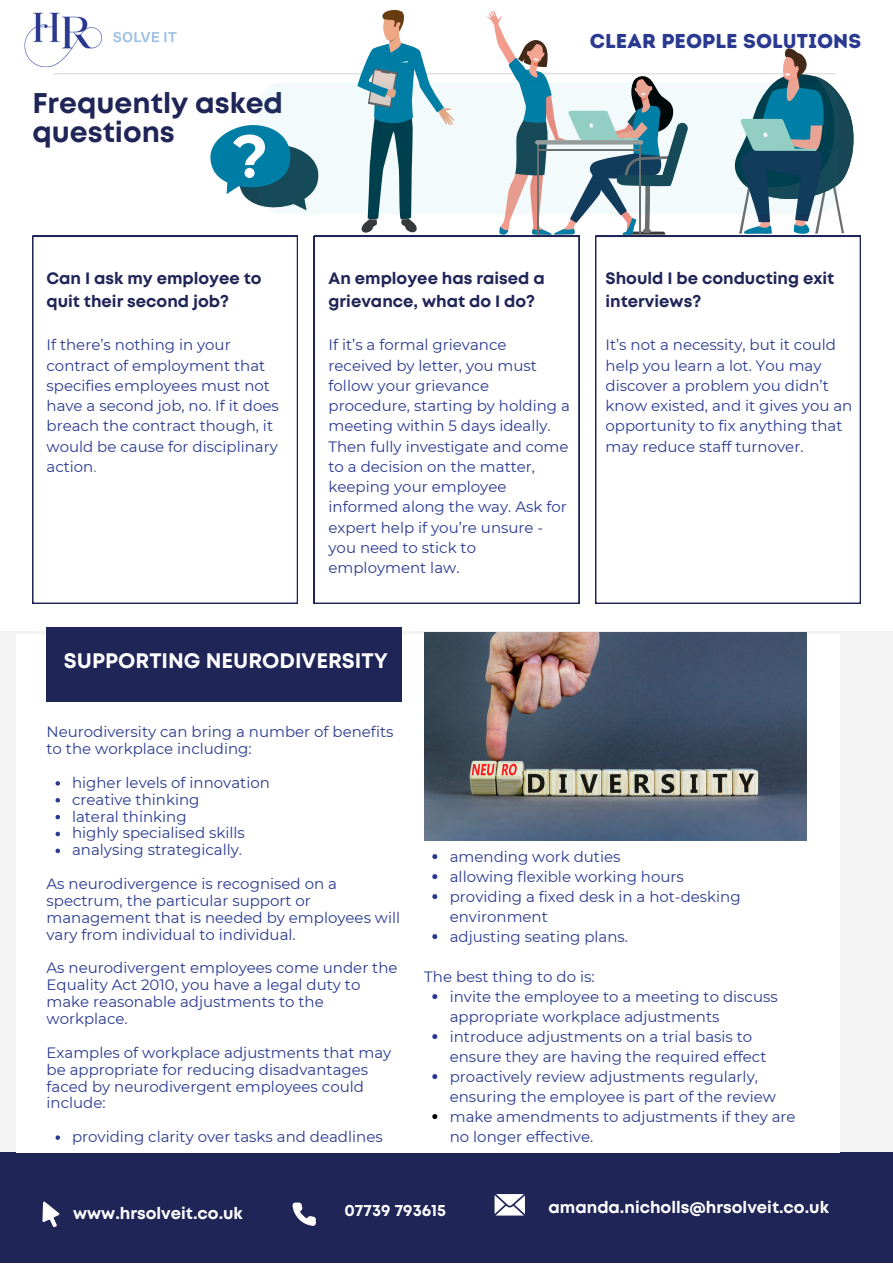
<style>
.page{position:relative;width:893px;height:1264px;background:#fff}
.page>*{position:absolute;margin:0;border:0;box-sizing:border-box;transform-origin:0 0}
.t1{font:700 28.5px/29.2px "Mont";color:#202558}
.t2{font:700 21px "Mont";color:#fff}
.t3{font:20.1px "Intro Rust Base";color:#2a3a91}
.t4{font:700 16.5px/22.5px "Mont";color:#202558}
.t5{font:700 16.5px "Mont";color:#fff}
.t6{font:15px/20.2px "Montserrat";color:#2a3a91}
.s1{color:#737373}
</style>
<div class="page">
<hr style="left:54px;top:73px;width:780px;height:1px;background:#d9d9d9">
<div style="left:0;top:631px;width:892px;height:522px;background:#f3f3f4"></div>
<div style="left:0;top:1151px;width:892px;height:111px;background:#202558"></div>
<div style="left:17px;top:634px;width:822px;height:517px;background:#fff"></div>
<svg style="left:32px;top:236px;width:266px;height:367px"></svg>
<svg style="left:314px;top:236px;width:265px;height:367px"></svg>
<svg style="left:595px;top:236px;width:265px;height:367px"></svg>
<svg style="left:357px;top:10px;width:97px;height:223px"></svg>
<svg style="left:729px;top:48px;width:125px;height:186px"></svg>
<svg style="left:210px;top:125px;width:54px;height:82px"></svg>
<div style="left:244px;top:168px;width:10px;height:10px;background:#fff;border-radius:50%"></div>
<svg style="left:292px;top:1202px;width:24px;height:23px"></svg>
<svg style="left:42px;top:1201px;width:18px;height:26px"></svg>
<svg style="left:494px;top:1194px;width:31px;height:21px"></svg>
<svg style="left:486px;top:10px;width:202px;height:225px"></svg>
<hr style="left:639px;top:143px;width:2px;height:91px;background:#706f6f">
<svg style="left:257px;top:82px;width:581px;height:132px;fill:#f3fafb"></svg>
<img style="left:24px;top:12px;width:153px;height:56px">
<div style="left:46px;top:627px;width:355px;height:74px;background:#202558"></div>
<img style="left:424px;top:632px;width:382px;height:208px">
<svg style="left:432px;top:854px;width:5px;height:5px"></svg>
<svg style="left:432px;top:874px;width:5px;height:5px"></svg>
<svg style="left:432px;top:894px;width:5px;height:5px"></svg>
<svg style="left:432px;top:934px;width:5px;height:5px"></svg>
<svg style="left:432px;top:994px;width:5px;height:5px"></svg>
<svg style="left:432px;top:1034px;width:5px;height:5px"></svg>
<svg style="left:432px;top:1074px;width:5px;height:5px"></svg>
<svg style="left:432px;top:1114px;width:5px;height:4px"></svg>
<svg style="left:55px;top:781px;width:5px;height:4px"></svg>
<svg style="left:55px;top:798px;width:5px;height:4px"></svg>
<svg style="left:55px;top:814px;width:5px;height:5px"></svg>
<svg style="left:55px;top:831px;width:5px;height:5px"></svg>
<svg style="left:55px;top:848px;width:5px;height:5px"></svg>
<svg style="left:55px;top:1135px;width:5px;height:4px"></svg>
<h1 class="t1" style="left:32px;top:90px;width:252px">Frequently asked questions</h1>
<h3 class="t3" style="left:589px;top:28px;width:273px">CLEAR PEOPLE SOLUTIONS</h3>
<p class="t4" style="left:46px;top:268px;width:217px">Can I ask my employee to quit their second job?</p>
<p class="t6" style="left:46px;top:335px;width:234px">If there’s nothing in your contract of employment that specifies employees must not have a second job, no. If it does breach the contract though, it would be cause for disciplinary action<span class="s1">.</span></p>
<p class="t4" style="left:328px;top:268px;width:218px">An employee has raised a grievance, what do I do?</p>
<p class="t6" style="left:328px;top:335px;width:243px">If it’s a formal grievance received by letter, you must follow your grievance procedure, starting by holding a meeting within 5 days ideally.<br>Then fully investigate and come to a decision on the matter, keeping your employee informed along the way. Ask for expert help if you’re unsure - you need to stick to employment law.</p>
<h2 class="t2" style="left:64px;top:653px;width:325px">SUPPORTING NEURODIVERSITY</h2>
<p class="t6" style="left:46px;top:723px;width:348px;line-height:16.8px">Neurodiversity can bring a number of benefits to the workplace including:</p>
<p class="t4" style="left:605px;top:268px;width:230px">Should I be conducting exit interviews?</p>
<p class="t6" style="left:605px;top:335px;width:248px">It’s not a necessity, but it could help you learn a lot. You may discover a problem you didn’t know existed, and it gives you an opportunity to fix anything that may reduce staff turnover.</p>
<p class="t6" style="left:72px;top:774px;width:199px;line-height:16.8px">higher levels of innovation creative thinking<br>lateral thinking<br>highly specialised skills analysing strategically.</p>
<p class="t6" style="left:46px;top:875px;width:355px;line-height:16.8px">As neurodivergence is recognised on a spectrum, the particular support or management that is needed by employees will vary from individual to individual.</p>
<p class="t6" style="left:46px;top:959px;width:352px;line-height:16.8px">As neurodivergent employees come under the Equality Act 2010, you have a legal duty to make reasonable adjustments to the workplace.</p>
<p class="t6" style="left:46px;top:1043px;width:346px;line-height:16.8px">Examples of workplace adjustments that may be appropriate for reducing disadvantages faced by neurodivergent employees could include:</p>
<p class="t6" style="left:72px;top:1126px;width:312px">providing clarity over tasks and deadlines</p>
<p class="t6" style="left:450px;top:846px;width:292px">amending work duties<br>allowing flexible working hours providing a fixed desk in a hot-desking environment<br>adjusting seating plans.</p>
<p class="t6" style="left:424px;top:966px;width:172px">The best thing to do is:</p>
<p class="t6" style="left:450px;top:986px;width:347px">invite the employee to a meeting to discuss appropriate workplace adjustments introduce adjustments on a trial basis to ensure they are having the required effect proactively review adjustments regularly, ensuring the employee is part of the review make amendments to adjustments if they are no longer effective.</p>
<p class="t5" style="left:73px;top:1206px;width:171px">www.hrsolveit.co.uk</p>
<p class="t5" style="left:344px;top:1204px;width:103px">07739 793615</p>
<p class="t5" style="left:548px;top:1201px;width:282px">amanda.nicholls@hrsolveit.co.uk</p>
</div>
